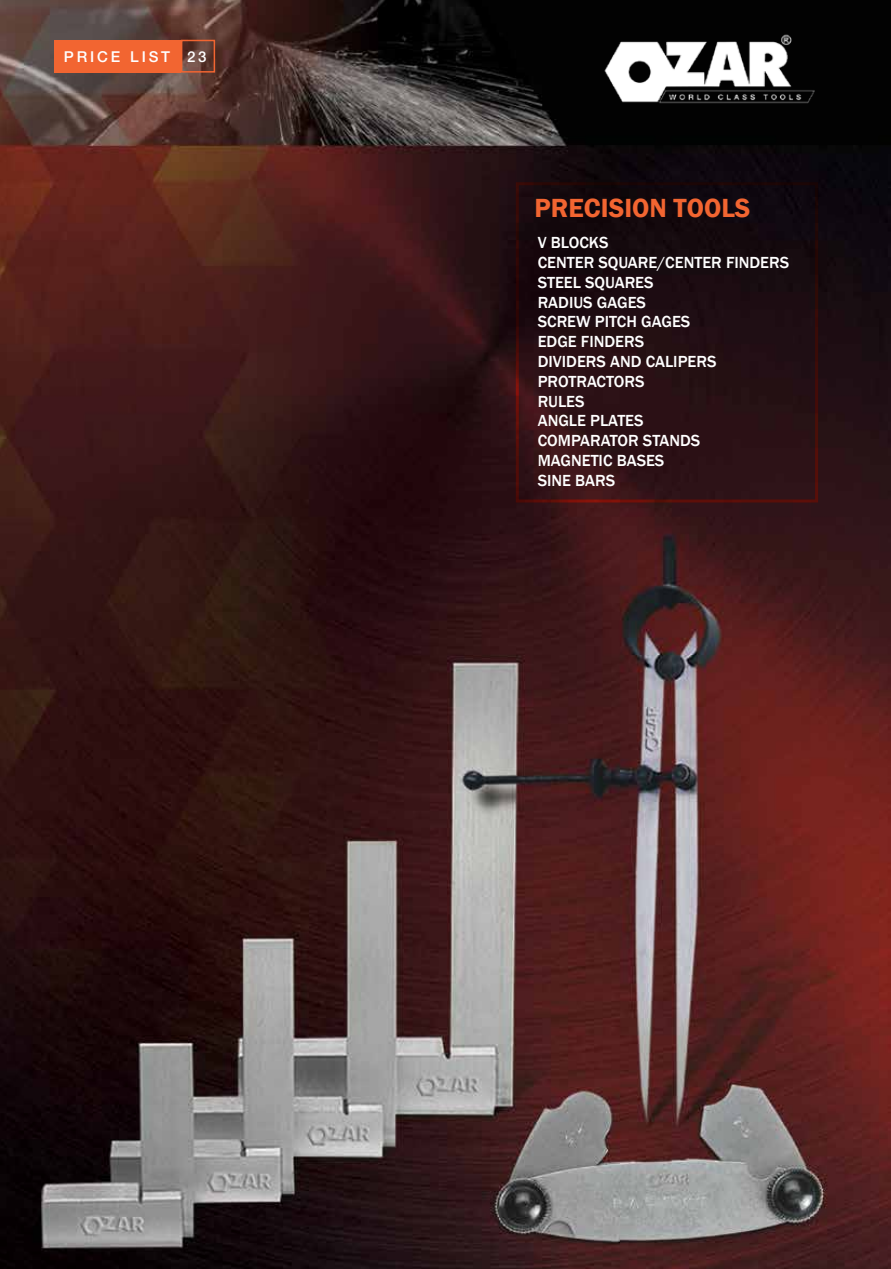
<style>
.page{position:relative;width:891px;height:1269px;background:#fff}
.page>*{position:absolute;margin:0;border:0;box-sizing:border-box;transform-origin:0 0}
.t1{font:600 27px "Franklin Gothic";color:#f26531}
.t2{font:500 16.5px/19.8px "Franklin Gothic";color:#fff}
.t3{font:500 15px "Helvetica Neue LT Pro";letter-spacing:.19em;color:#fff}
</style>
<div class="page">
<img style="left:0;top:0;width:891px;height:1269px">
<div style="left:54px;top:40px;width:127px;height:33px;background:#f26531"></div>
<div style="left:181px;top:40px;width:34px;height:33px;border:2px solid #f26531"></div>
<img style="left:602px;top:31px;width:215px;height:77px">
<p class="t3" style="left:64px;top:47px;width:144px">PRICE LIST 23</p>
<h1 class="t1" style="left:534px;top:191px;width:218px">PRECISION TOOLS</h1>
<p class="t2" style="left:538px;top:233px;width:253px">V BLOCKS<br>CENTER SQUARE/CENTER FINDERS<br>STEEL SQUARES<br>RADIUS GAGES<br>SCREW PITCH GAGES<br>EDGE FINDERS<br>DIVIDERS AND CALIPERS<br>PROTRACTORS<br>RULES<br>ANGLE PLATES<br>COMPARATOR STANDS<br>MAGNETIC BASES<br>SINE BARS</p>
</div>
